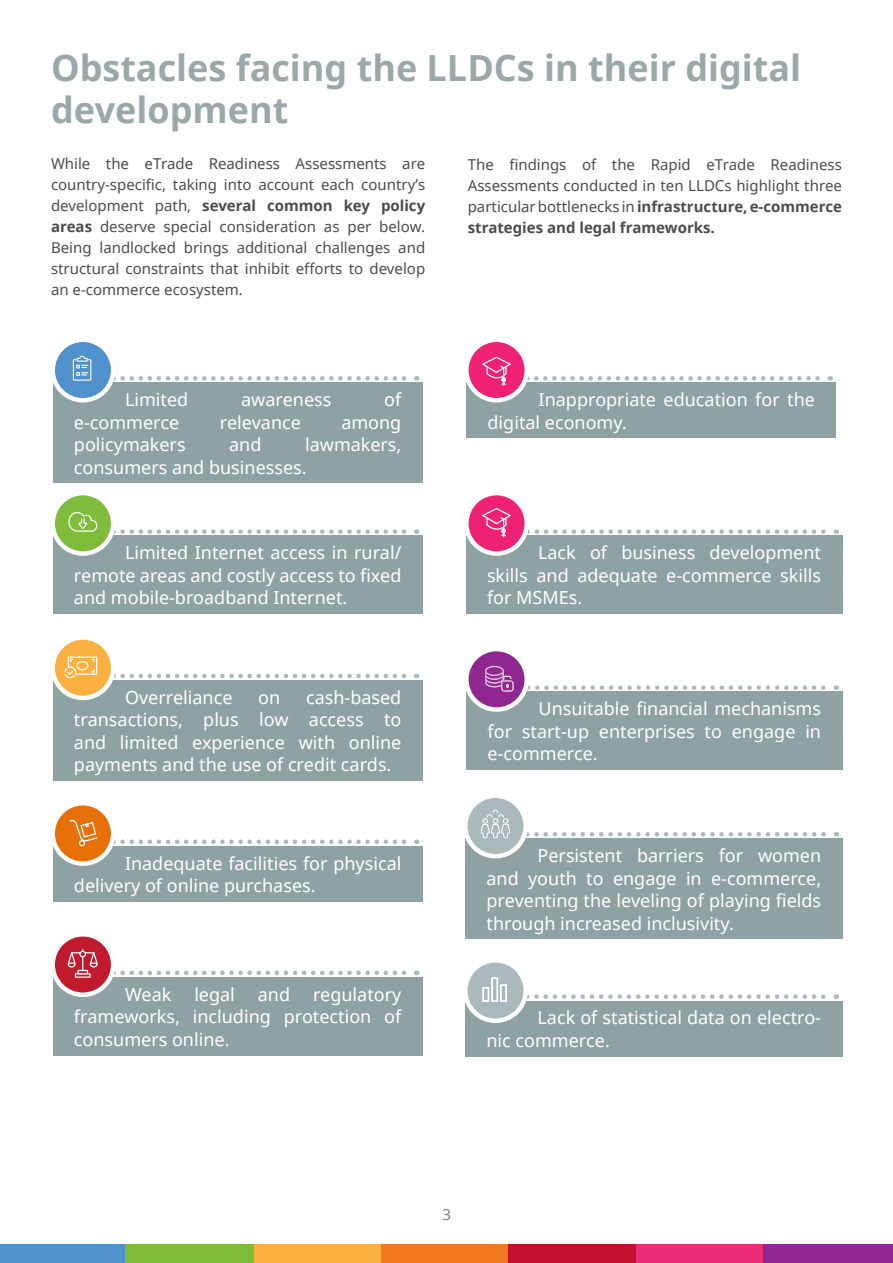
<style>
.page{position:relative;width:893px;height:1263px;background:#fff}
.page>*{position:absolute;margin:0;border:0;box-sizing:border-box;transform-origin:0 0}
.t1{font:700 36px/42px "Noto Sans";color:#9ba8ab}
.H4_-_grey_espaces_re{font:18px/22.5px "Noto Sans";color:#fff;text-align:justify}
.H4_-_grey{font:15px/21px "Noto Sans";color:#4b4c4d;text-align:justify}
.t2{font:15px "Noto Sans";color:#7f8182}
.s1{font-weight:700}
</style>
<div class="page">
<div style="left:0;top:1244px;width:127px;height:19px;background:#5090cc"></div>
<div style="left:125px;top:1244px;width:130px;height:19px;background:#80bc3c"></div>
<div style="left:255px;top:1244px;width:127px;height:19px;background:#fbb03f"></div>
<div style="left:381px;top:1244px;width:128px;height:19px;background:#f47721"></div>
<div style="left:508px;top:1244px;width:128px;height:19px;background:#c3102f"></div>
<div style="left:636px;top:1244px;width:128px;height:19px;background:#ee2d77"></div>
<div style="left:763px;top:1244px;width:130px;height:19px;background:#90268f"></div>
<div style="left:53px;top:383px;width:370px;height:100px;background:#8ea2a3"></div>
<div style="left:53px;top:536px;width:370px;height:78px;background:#8ea2a3"></div>
<div style="left:53px;top:846px;width:370px;height:55px;background:#8ea2a3"></div>
<div style="left:53px;top:680px;width:370px;height:101px;background:#8ea2a3"></div>
<div style="left:53px;top:977px;width:370px;height:78px;background:#8ea2a3"></div>
<div style="left:466px;top:383px;width:370px;height:55px;background:#8ea2a3"></div>
<div style="left:466px;top:536px;width:376px;height:78px;background:#8ea2a3"></div>
<div style="left:466px;top:692px;width:376px;height:78px;background:#8ea2a3"></div>
<div style="left:465px;top:838px;width:377px;height:101px;background:#8ea2a3"></div>
<div style="left:465px;top:1001px;width:377px;height:55px;background:#8ea2a3"></div>
<svg style="left:53px;top:340px;width:60px;height:60px;background:#669ed2"></svg>
<div style="left:50px;top:338px;width:65px;height:64px;border:4px solid #fff;border-radius:50%"></div>
<svg style="left:53px;top:493px;width:60px;height:61px;background:#92c557"></svg>
<div style="left:50px;top:491px;width:65px;height:65px;border:4px solid #fff;border-radius:50%"></div>
<svg style="left:53px;top:803px;width:60px;height:61px;background:#eb862e"></svg>
<div style="left:50px;top:801px;width:65px;height:65px;border:4px solid #fff;border-radius:50%"></div>
<svg style="left:53px;top:637px;width:60px;height:61px;background:#fbbc5e"></svg>
<div style="left:50px;top:635px;width:65px;height:65px;border:4px solid #fff;border-radius:50%"></div>
<svg style="left:53px;top:934px;width:60px;height:61px"></svg>
<div style="left:50px;top:932px;width:65px;height:65px;border:4px solid #fff;border-radius:50%"></div>
<svg style="left:466px;top:340px;width:61px;height:60px"></svg>
<div style="left:464px;top:338px;width:65px;height:64px;border:4px solid #fff;border-radius:50%"></div>
<svg style="left:466px;top:493px;width:61px;height:61px"></svg>
<div style="left:464px;top:491px;width:65px;height:65px;border:4px solid #fff;border-radius:50%"></div>
<svg style="left:466px;top:649px;width:61px;height:60px;background:#a0469f"></svg>
<div style="left:464px;top:647px;width:65px;height:65px;border:4px solid #fff;border-radius:50%"></div>
<svg style="left:465px;top:796px;width:61px;height:60px;background:#b7c3c5"></svg>
<div style="left:463px;top:793px;width:65px;height:65px;border:4px solid #fff;border-radius:50%"></div>
<svg style="left:465px;top:960px;width:61px;height:61px;background:#b7c3c5"></svg>
<div style="left:463px;top:958px;width:65px;height:65px;border:4px solid #fff;border-radius:50%"></div>
<svg style="left:482px;top:666px;width:355px;height:26px"></svg>
<svg style="left:481px;top:508px;width:356px;height:29px"></svg>
<svg style="left:482px;top:357px;width:349px;height:29px"></svg>
<svg style="left:68px;top:949px;width:349px;height:29px"></svg>
<svg style="left:68px;top:819px;width:349px;height:27px"></svg>
<svg style="left:59px;top:657px;width:358px;height:21px"></svg>
<svg style="left:68px;top:512px;width:349px;height:22px"></svg>
<svg style="left:68px;top:356px;width:349px;height:25px"></svg>
<svg style="left:481px;top:810px;width:356px;height:28px"></svg>
<svg style="left:481px;top:977px;width:356px;height:25px"></svg>
<h2 class="t1" style="left:51px;top:46px;width:752px">Obstacles facing the LLDCs in their digital development</h2>
<p class="H4_-_grey" style="left:51px;top:153px;width:376px">While the eTrade Readiness Assessments are country-specific, taking into account each country’s development path, <span class="s1">several common key policy areas</span> deserve special consideration as per below.<br>Being landlocked brings additional challenges and structural constraints that inhibit efforts to develop an e-commerce ecosystem.</p>
<p class="H4_-_grey" style="left:468px;top:154px;width:376px">The findings of the Rapid eTrade Readiness Assessments conducted in ten LLDCs highlight three particular bottlenecks in <span class="s1">infrastructure, e-commerce strategies and legal frameworks.</span></p>
<p class="H4_-_grey_espaces_re" style="left:125px;top:388px;width:65px">Limited</p>
<p class="H4_-_grey_espaces_re" style="left:241px;top:388px;width:92px">awareness</p>
<p class="H4_-_grey_espaces_re" style="left:384px;top:388px;width:19px">of</p>
<p class="H4_-_grey_espaces_re" style="left:74px;top:410px;width:107px">e-commerce</p>
<p class="H4_-_grey_espaces_re" style="left:220px;top:410px;width:83px">relevance</p>
<p class="H4_-_grey_espaces_re" style="left:341px;top:410px;width:62px">among</p>
<p class="H4_-_grey_espaces_re" style="left:74px;top:433px;width:113px">policymakers</p>
<p class="H4_-_grey_espaces_re" style="left:229px;top:433px;width:34px">and</p>
<p class="H4_-_grey_espaces_re" style="left:74px;top:433px;width:329px;text-indent:231px">lawmakers, consumers and businesses.</p>
<p class="H4_-_grey_espaces_re" style="left:74px;top:541px;width:329px;text-indent:51px">Limited Internet access in rural/ remote areas and costly access to fixed and mobile-broadband Internet.</p>
<p class="H4_-_grey_espaces_re" style="left:74px;top:685px;width:329px;text-indent:232px">cash-based transactions, plus low access to and limited experience with online payments and the use of credit cards.</p>
<p class="H4_-_grey_espaces_re" style="left:125px;top:685px;width:109px">Overreliance</p>
<p class="H4_-_grey_espaces_re" style="left:258px;top:685px;width:24px">on</p>
<p class="H4_-_grey_espaces_re" style="left:74px;top:851px;width:329px;text-indent:51px">Inadequate facilities for physical delivery of online purchases.</p>
<p class="H4_-_grey_espaces_re" style="left:74px;top:982px;width:329px;text-indent:239px">regulatory frameworks, including protection of consumers online.</p>
<p class="H4_-_grey_espaces_re" style="left:125px;top:982px;width:48px">Weak</p>
<p class="H4_-_grey_espaces_re" style="left:194px;top:982px;width:42px">legal</p>
<p class="H4_-_grey_espaces_re" style="left:258px;top:982px;width:34px">and</p>
<p class="H4_-_grey_espaces_re" style="left:488px;top:388px;width:329px;text-indent:51px">Inappropriate education for the digital economy.</p>
<p class="H4_-_grey_espaces_re" style="left:487px;top:541px;width:336px;text-indent:51px">Lack of business development skills and adequate e-commerce skills for MSMEs.</p>
<p class="H4_-_grey_espaces_re" style="left:488px;top:697px;width:335px;text-indent:51px">Unsuitable financial mechanisms for start-up enterprises to engage in e-commerce.</p>
<p class="H4_-_grey_espaces_re" style="left:486px;top:844px;width:336px;text-indent:51px">Persistent barriers for women and youth to engage in e-commerce, preventing the leveling of playing fields through increased inclusivity.</p>
<p class="H4_-_grey_espaces_re" style="left:486px;top:1006px;width:336px;text-indent:51px">Lack of statistical data on electro&shy;nic commerce.</p>
<p class="t2" style="left:443px;top:1204px;width:10px">3</p>
</div>
